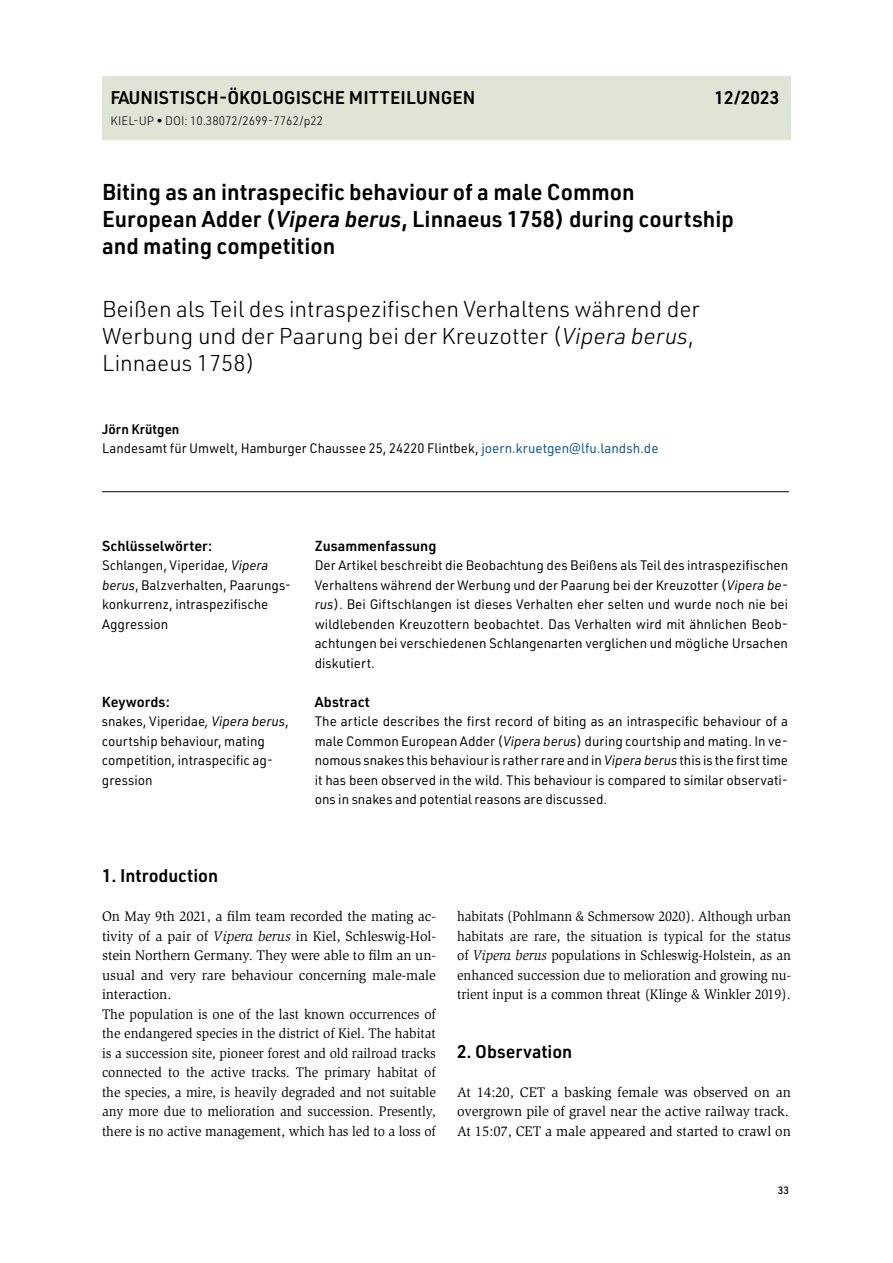
<style>
.page{position:relative;width:893px;height:1263px;background:#fff}
.page>*{position:absolute;margin:0;border:0;box-sizing:border-box;transform-origin:0 0}
.t1{font:600 22.5px/27px "URWDIN";color:#000}
.t2{font:300 22.5px/27px "URWDIN";color:#000}
.t3{font:600 18px "URWDIN";letter-spacing:.005em;color:#000}
.t4{font:14.25px/19.5px "Slimbach Std";color:#000}
.t5{font:14.25px/19.5px "Slimbach Std";color:#000;text-align:justify;scale:.95 1}
.t6{font:600 14.25px "URWDIN";color:#000}
.t7{font:13.5px/19.5px "URWDIN";color:#000}
.t8{font:300 12px "URWDIN";color:#000}
.t9{font:500 10.5px "URWDIN";color:#000}
.s1{font-style:italic}
.s2{font-weight:600}
.s3{color:#005498}
</style>
<div class="page">
<div style="left:102px;top:77px;width:689px;height:63px;background:#dfe4d4"></div>
<hr style="left:102px;top:491px;width:687px;height:1px;background:#000">
<h2 class="t3" style="left:111px;top:86px;width:366px">FAUNISTISCH-ÖKOLOGISCHE MITTEILUNGEN</h2>
<h2 class="t3" style="left:714px;top:86px;width:66px">12/2023</h2>
<p class="t8" style="left:111px;top:113px;width:214px">KIEL-UP • DOI: 10.38072/2699-7762/p22</p>
<h1 class="t1" style="left:102px;top:177px;width:633px">Biting as an intraspecific behaviour of a male Common<br>European Adder (<span class="s1">Vipera berus</span>, Linnaeus 1758) during courtship and mating competition</h1>
<h1 class="t2" style="left:102px;top:294px;width:599px">Beißen als Teil des intraspezifischen Verhaltens während der<br>Werbung und der Paarung bei der Kreuzotter (<span class="s1">Vipera berus</span>,<br>Linnaeus 1758)</h1>
<p class="t7" style="left:102px;top:419px;width:558px"><span class="s2">Jörn Krütgen<br></span>Landesamt für Umwelt, Hamburger Chaussee 25, 24220 Flintbek, <span class="s3">joern.kruetgen@lfu.landsh.de</span></p>
<p class="t6" style="left:102px;top:536px;width:112px">Schlüsselwörter:</p>
<p class="t7" style="left:102px;top:555px;width:191px">Schlangen, Viperidae<span class="s1">, Vipera berus</span>, Balzverhalten, Paarungs&shy;konkurrenz, intraspezifische<br>Aggression</p>
<p class="t6" style="left:102px;top:692px;width:70px">Keywords:</p>
<p class="t7" style="left:102px;top:711px;width:188px">snakes, Viperidae<span class="s1">, Vipera berus</span>, courtship behaviour, mating competition, intraspecific ag&shy;gression</p>
<p class="t6" style="left:315px;top:536px;width:123px">Zusammenfassung</p>
<p class="t7" style="left:315px;top:555px;width:475px;text-align:justify">Der Artikel beschreibt die Beobachtung des Beißens als Teil des intraspezifischen Verhaltens während der Werbung und der Paarung bei der Kreuzotter (<span class="s1">Vipera be&shy;rus</span>). Bei Giftschlangen ist dieses Verhalten eher selten und wurde noch nie bei wildlebenden Kreuzottern beobachtet. Das Verhalten wird mit ähnlichen Beob&shy;achtungen bei verschiedenen Schlangenarten verglichen und mögliche Ursachen diskutiert.</p>
<p class="t6" style="left:315px;top:692px;width:57px">Abstract</p>
<p class="t7" style="left:315px;top:711px;width:475px;text-align:justify">The article describes the first record of biting as an intraspecific behaviour of a male Common European Adder (<span class="s1">Vipera berus</span>) during courtship and mating. In ve&shy;nomous snakes this behaviour is rather rare and in <span class="s1">Vipera berus</span> this is the first time it has been observed in the wild. This behaviour is compared to similar observati&shy;ons in snakes and potential reasons are discussed.</p>
<h2 class="t3" style="left:102px;top:863px;width:118px">1. Introduction</h2>
<p class="t4" style="left:102px;top:907px;width:335px">On May 9th 2021, a film team recorded the mating ac&shy;tivity of a pair of <span class="s1">Vipera berus</span> in Kiel, Schleswig-Hol&shy;stein Northern Germany. They were able to film an un&shy;usual and very rare behaviour concerning male-male interaction.<br>The population is one of the last known occurrences of the endangered species in the district of Kiel. The habitat is a succession site, pioneer forest and old railroad tracks connected to the active tracks. The primary habitat of the species, a mire, is heavily degraded and not suitable any more due to melioration and succession. Presently, there is no active management, which has led to a loss of</p>
<p class="t5" style="left:457px;top:907px;width:353px">habitats (Pohlmann &amp; Schmersow 2020). Although urban habitats are rare, the situation is typical for the status of <span class="s1">Vipera berus</span> populations in Schleswig-Holstein, as an enhanced succession due to melioration and growing nu&shy;trient input is a common threat (Klinge &amp; Winkler 2019).</p>
<h2 class="t3" style="left:457px;top:1039px;width:117px">2. Observation</h2>
<p class="t4" style="left:457px;top:1082px;width:335px">At 14:20, CET a basking female was observed on an overgrown pile of gravel near the active railway track.<br>At 15:07, CET a male appeared and started to crawl on</p>
<p class="t9" style="left:778px;top:1183px;width:13px">33</p>
</div>
